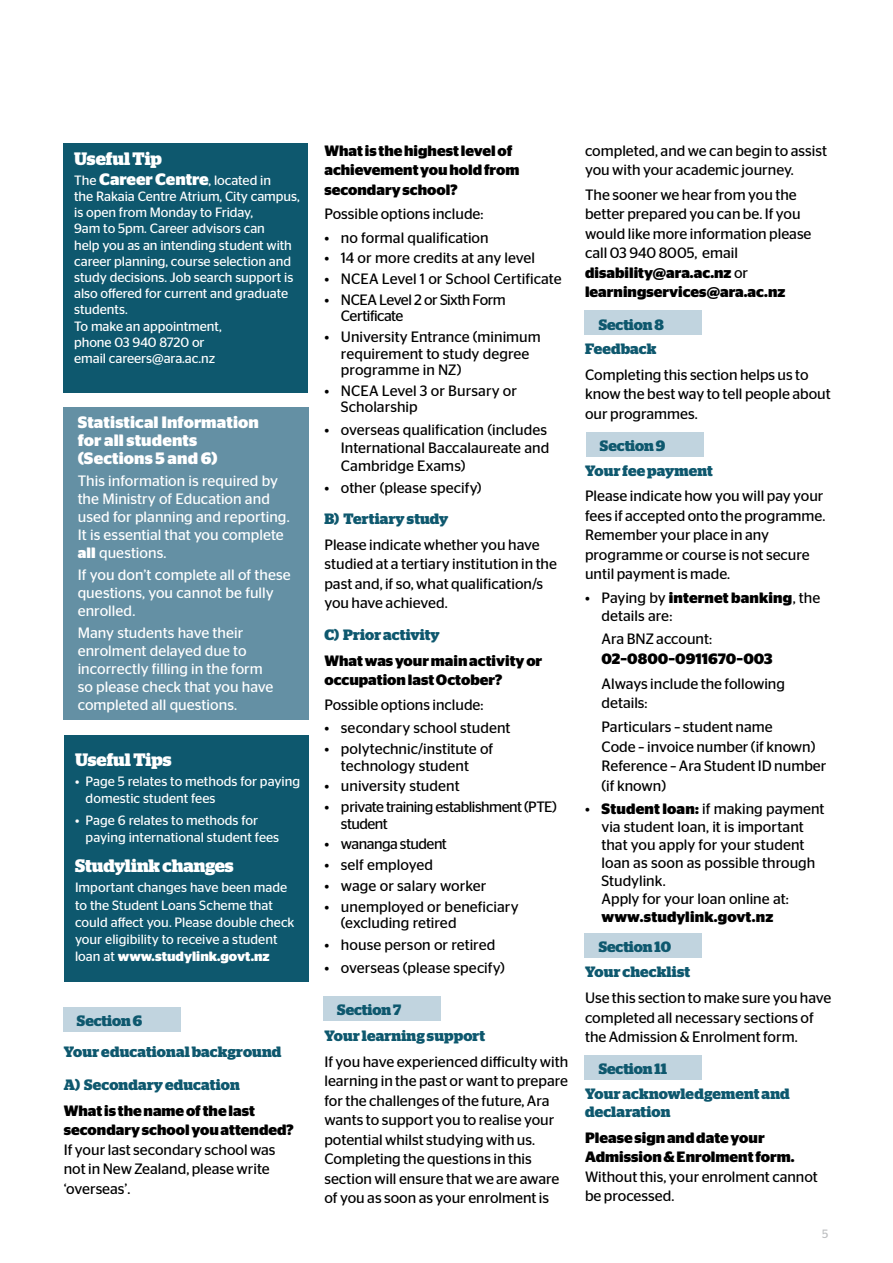
<style>
.page{position:relative;width:893px;height:1263px;background:#fff}
.page>*{position:absolute;margin:0;border:0;box-sizing:border-box;transform-origin:0 0}
.t1{font:700 18px "Stag";color:#fff}
.t2{font:700 16.5px/18px "Stag Sans";letter-spacing:.01em;color:#fff}
.t3{font:15px/19.5px "Stag Sans";color:#000}
.t4{font:15px/18px "Stag Sans";color:#fff}
.t5{font:700 15px/19.5px "Stag Sans";color:#000}
.t6{font:700 15px/32.8px "Stag";letter-spacing:.005em;color:#0e586e}
.t7{font:15px/16.5px "Stag Sans";letter-spacing:-.035em;color:#000}
.t8{font:15px/16.5px "Stag Sans";letter-spacing:-.03em;color:#000}
.t9{font:13.5px/16.2px "Stag Sans";letter-spacing:-.005em;color:#fff}
.t10{font:12px "Stag Sans";color:#bcbec0}
.s1{font-weight:700;font-size:16.5px}
.s2{font-weight:700}
</style>
<div class="page">
<div style="left:64px;top:735px;width:245px;height:247px;background:#0e586e"></div>
<div style="left:63px;top:407px;width:246px;height:312px;background:#6490a4"></div>
<div style="left:63px;top:1007px;width:117px;height:24px;background:#c1d4df"></div>
<div style="left:323px;top:996px;width:118px;height:25px;background:#c1d4df"></div>
<div style="left:585px;top:310px;width:117px;height:25px;background:#c1d4df"></div>
<div style="left:586px;top:432px;width:117px;height:25px;background:#c1d4df"></div>
<div style="left:585px;top:933px;width:117px;height:25px;background:#c1d4df"></div>
<div style="left:585px;top:1055px;width:117px;height:25px;background:#c1d4df"></div>
<div style="left:63px;top:143px;width:245px;height:250px;background:#0e586e"></div>
<p class="t1" style="left:74px;top:149px;width:89px">Useful Tip</p>
<p class="t9" style="left:74px;top:172px;width:227px">The <span class="s1">Career Centre</span>, located in<br>the Rakaia Centre Atrium, City campus, is open from Monday to Friday,<br>9am to 5pm. Career advisors can<br>help you as an intending student with career planning, course selection and study decisions. Job search support is also offered for current and graduate students.<br>To make an appointment,<br>phone 03 940 8720 or<br>email careers@ara.ac.nz</p>
<p class="t2" style="left:78px;top:414px;width:183px">Statistical Information for all students (Sections 5 and 6)</p>
<p class="t4" style="left:78px;top:471px;width:213px">This information is required by the Ministry of Education and used for planning and reporting.<br>It is essential that you complete <span class="s2">all</span> questions.</p>
<p class="t4" style="left:78px;top:566px;width:214px">If you don’t complete all of these questions, you cannot be fully enrolled.</p>
<p class="t4" style="left:78px;top:624px;width:197px">Many students have their enrolment delayed due to incorrectly filling in the form so please check that you have completed all questions.</p>
<p class="t1" style="left:75px;top:749px;width:98px">Useful Tips</p>
<p class="t9" style="left:86px;top:772px;width:216px;line-height:17.2px;text-indent:-11px">• Page 5 relates to methods for paying domestic student fees</p>
<p class="t9" style="left:86px;top:811px;width:195px;line-height:17.2px;text-indent:-11px">• Page 6 relates to methods for paying international student fees</p>
<p class="t1" style="left:75px;top:855px;width:160px">Studylink changes</p>
<p class="t9" style="left:75px;top:879px;width:221px;line-height:17.2px">Important changes have been made to the Student Loans Scheme that could affect you. Please double check your eligibility to receive a student loan at <span class="s2">www.studylink.govt.nz</span></p>
<p class="t6" style="left:77px;top:1004px;width:67px">Section 6</p>
<p class="t6" style="left:64px;top:1035px;width:219px">Your educational background<br>A) Secondary education</p>
<p class="t5" style="left:64px;top:1101px;width:232px">What is the name of the last secondary school you attended?</p>
<p class="t3" style="left:64px;top:1140px;width:213px">If your last secondary school was not in New Zealand, please write ‘overseas’.</p>
<p class="t5" style="left:324px;top:141px;width:197px">What is the highest level of achievement you hold from secondary school?</p>
<p class="t3" style="left:324px;top:204px;width:161px">Possible options include:</p>
<p class="t3" style="left:324px;top:228px;width:166px">• no formal qualification</p>
<p class="t3" style="left:324px;top:248px;width:212px">• 14 or more credits at any level</p>
<p class="t3" style="left:324px;top:269px;width:239px">• NCEA Level 1 or School Certificate</p>
<p class="t8" style="left:341px;top:291px;width:166px;text-indent:-16px">• NCEA Level 2 or Sixth Form<br>Certificate</p>
<p class="t3" style="left:341px;top:329px;width:201px;line-height:16.5px;text-indent:-16px">• University Entrance (minimum requirement to study degree programme in NZ)</p>
<p class="t3" style="left:341px;top:382px;width:178px;line-height:16.5px;text-indent:-16px">• NCEA Level 3 or Bursary or<br>Scholarship</p>
<p class="t3" style="left:341px;top:420px;width:210px;line-height:18px;text-indent:-16px">• overseas qualification (includes<br>International Baccalaureate and<br>Cambridge Exams)</p>
<p class="t3" style="left:324px;top:478px;width:159px">• other (please specify)</p>
<p class="t6" style="left:324px;top:502px;width:126px">B) Tertiary study</p>
<p class="t3" style="left:324px;top:534px;width:234px">Please indicate whether you have studied at a tertiary institution in the past and, if so, what qualification/s you have achieved.</p>
<p class="t6" style="left:324px;top:618px;width:117px">C) Prior activity</p>
<p class="t5" style="left:324px;top:651px;width:219px">What was your main activity or occupation last October?</p>
<p class="t3" style="left:324px;top:695px;width:161px">Possible options include:</p>
<p class="t3" style="left:324px;top:718px;width:188px">• secondary school student</p>
<p class="t3" style="left:324px;top:740px;width:170px;line-height:16.5px;text-align:center">• polytechnic/institute of technology student</p>
<p class="t3" style="left:324px;top:776px;width:137px">• university student</p>
<p class="t7" style="left:341px;top:798px;width:218px;text-indent:-16px">• private training establishment (PTE) student</p>
<p class="t7" style="left:324px;top:836px;width:124px">• wananga student</p>
<p class="t3" style="left:324px;top:855px;width:110px">• self employed</p>
<p class="t3" style="left:324px;top:876px;width:164px">• wage or salary worker</p>
<p class="t3" style="left:341px;top:898px;width:179px;line-height:16.5px;text-indent:-17px">• unemployed or beneficiary (excluding retired</p>
<p class="t3" style="left:324px;top:935px;width:172px">• house person or retired</p>
<p class="t3" style="left:324px;top:957px;width:182px">• overseas (please specify)</p>
<p class="t6" style="left:337px;top:993px;width:66px">Section 7</p>
<p class="t6" style="left:324px;top:1019px;width:162px">Your learning support</p>
<p class="t3" style="left:324px;top:1052px;width:245px">If you have experienced difficulty with learning in the past or want to prepare for the challenges of the future, Ara wants to support you to realise your potential whilst studying with us.<br>Completing the questions in this section will ensure that we are aware of you as soon as your enrolment is</p>
<p class="t3" style="left:585px;top:140px;width:244px">completed, and we can begin to assist you with your academic journey.</p>
<p class="t3" style="left:585px;top:185px;width:228px">The sooner we hear from you the better prepared you can be. If you would like more information please call 03 940 8005, email <span class="s2">disability@ara.ac.nz</span> or <span class="s2">learningservices@ara.ac.nz</span></p>
<p class="t6" style="left:599px;top:308px;width:67px">Section 8</p>
<p class="t6" style="left:585px;top:332px;width:73px">Feedback</p>
<p class="t3" style="left:585px;top:365px;width:247px">Completing this section helps us to know the best way to tell people about our programmes.</p>
<p class="t6" style="left:600px;top:430px;width:67px">Section 9</p>
<p class="t6" style="left:585px;top:454px;width:129px">Your fee payment</p>
<p class="t3" style="left:585px;top:486px;width:242px">Please indicate how you will pay your fees if accepted onto the programme.<br>Remember your place in any programme or course is not secure until payment is made.</p>
<p class="t3" style="left:601px;top:588px;width:220px;line-height:18px;text-indent:-16px">• Paying by <span class="s2">internet banking</span>, the details are:</p>
<p class="t3" style="left:601px;top:629px;width:112px">Ara BNZ account:</p>
<p class="t5" style="left:601px;top:649px;width:173px">02–0800–0911670–003</p>
<p class="t3" style="left:601px;top:674px;width:185px">Always include the following details:</p>
<p class="t3" style="left:601px;top:717px;width:226px">Particulars – student name<br>Code – invoice number (if known)<br>Reference – Ara Student ID number (if known)</p>
<p class="t3" style="left:601px;top:799px;width:225px;line-height:18px;text-indent:-16px">• <span class="s2">Student loan:</span> if making payment via student loan, it is important that you apply for your student loan as soon as possible through<br>Studylink.<br>Apply for your loan online at:</p>
<p class="t5" style="left:601px;top:907px;width:173px">www.studylink.govt.nz</p>
<p class="t6" style="left:599px;top:931px;width:74px">Section 10</p>
<p class="t6" style="left:585px;top:956px;width:107px">Your checklist</p>
<p class="t3" style="left:585px;top:988px;width:248px">Use this section to make sure you have completed all necessary sections of the Admission &amp; Enrolment form.</p>
<p class="t6" style="left:599px;top:1052px;width:70px">Section 11</p>
<p class="t6" style="left:585px;top:1085px;width:206px;line-height:18px">Your acknowledgement and declaration</p>
<p class="t5" style="left:585px;top:1128px;width:211px">Please sign and date your<br>Admission &amp; Enrolment form.</p>
<p class="t3" style="left:585px;top:1167px;width:234px">Without this, your enrolment cannot be processed.</p>
<p class="t10" style="left:822px;top:1226px;width:8px">5</p>
</div>
